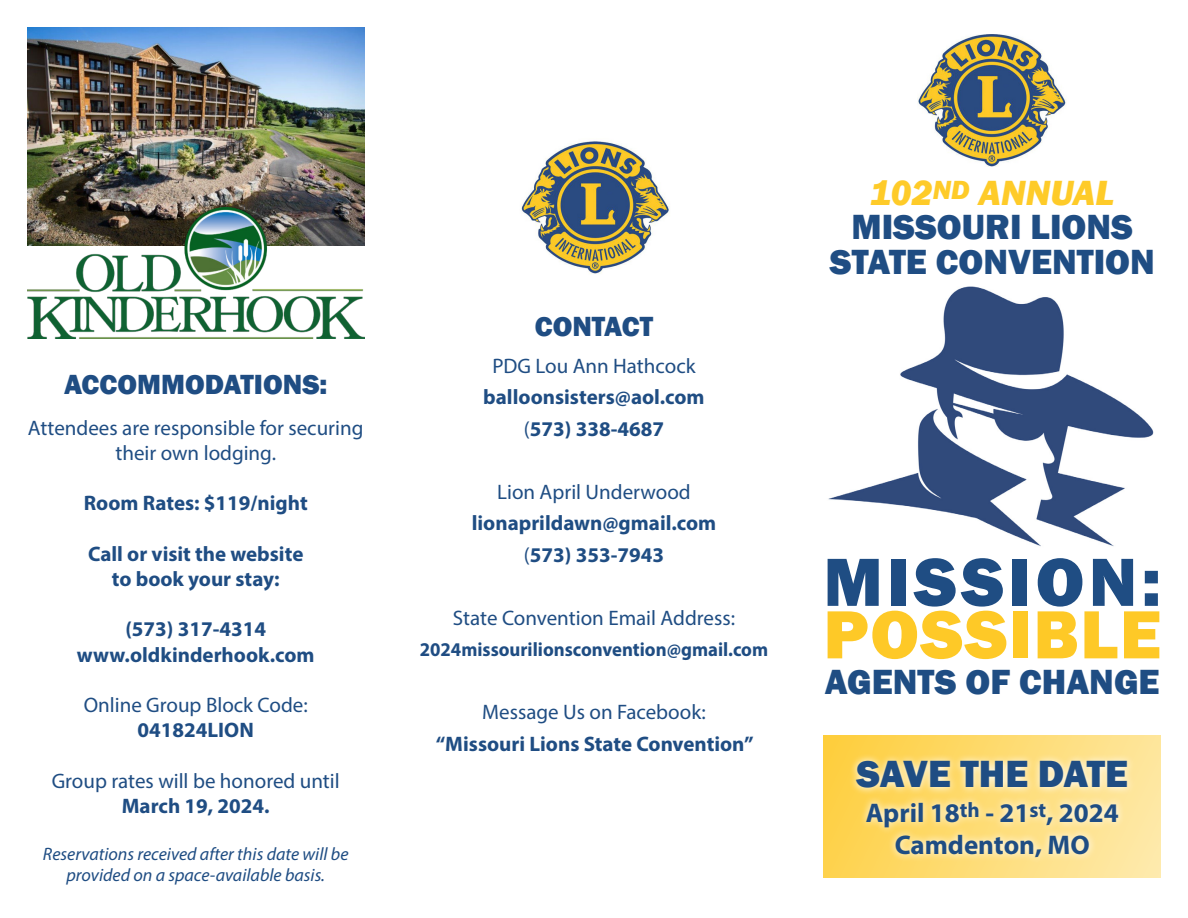
<style>
.page{position:relative;width:1188px;height:918px;background:#fff}
.page>*{position:absolute;margin:0;border:0;box-sizing:border-box;transform-origin:0 0}
.t1{font:800 70.5px "Franklin Gothic";letter-spacing:.06em;color:#1f4d83}
.t2{font:800 70.5px "Franklin Gothic";letter-spacing:.02em;color:#fec927}
.t3{font:800 39px "Franklin Gothic";letter-spacing:-.005em;color:#1f4d83}
.t4{font:800 36px "Franklin Gothic";color:#1f4d83}
.t5{font:italic 800 36px "Franklin Gothic";color:#fecb29}
.t6{font:800 28.5px "Franklin Gothic";color:#1f4d83}
.t7{font:700 27px "Myriad Pro";color:#1f4d83}
.t8{font:700 21px "Myriad Pro";color:#1f4d83}
.t9{font:21px/25.2px "Myriad Pro";color:#1f4d83;text-align:center}
.t10{font:700 19.5px "Myriad Pro";color:#1f4d83;scale:.96 1}
.t11{font:italic 18px/21.6px "Myriad Pro";color:#1f4d83;text-align:center}
.s1{font-weight:700}
.s2{font-weight:400}
</style>
<div class="page">
<div style="left:824px;top:735px;width:337px;height:143px;background:linear-gradient(to right,#fed044,#fee8a6)"></div>
<img style="left:828px;top:286px;width:326px;height:261px">
<img style="left:917px;top:35px;width:149px;height:132px">
<svg style="left:888px;top:835px;width:209px;height:29px;background:#fee59c"></svg>
<svg style="left:859px;top:796px;width:267px;height:39px;background:#fee28e"></svg>
<svg style="left:849px;top:753px;width:286px;height:43px;background:#fee6a0"></svg>
<img style="left:27px;top:27px;width:337px;height:181px">
<img style="left:27px;top:208px;width:337px;height:131px">
<img style="left:521px;top:141px;width:149px;height:133px">
<p class="t6" style="left:64px;top:366px;width:265px">ACCOMMODATIONS:</p>
<p class="t9" style="left:28px;top:415px;width:337px">Attendees are responsible for securing their own lodging.</p>
<p class="t8" style="left:84px;top:490px;width:225px">Room Rates: $119/night</p>
<p class="t8" style="left:88px;top:540px;width:217px">Call or visit the website</p>
<p class="t8" style="left:112px;top:565px;width:169px">to book your stay:</p>
<p class="t8" style="left:125px;top:616px;width:142px">(573) 317-4314</p>
<p class="t8" style="left:77px;top:641px;width:239px">www.oldkinderhook.com</p>
<p class="t9" style="left:84px;top:692px;width:226px">Online Group Block Code:</p>
<p class="t8" style="left:138px;top:716px;width:118px">041824LION</p>
<p class="t9" style="left:52px;top:768px;width:290px">Group rates will be honored until<br><span class="s1">March 19, 2024.</span></p>
<p class="t11" style="left:43px;top:843px;width:307px">Reservations received after this date will be provided on a space-available basis.</p>
<p class="t6" style="left:535px;top:308px;width:120px">CONTACT</p>
<p class="t9" style="left:492px;top:353px;width:205px">PDG Lou Ann Hathcock</p>
<p class="t8" style="left:483px;top:383px;width:223px">balloonsisters@aol.com</p>
<p class="t8" style="left:524px;top:415px;width:142px"><span class="s2">(</span>573) 338-4687</p>
<p class="t9" style="left:497px;top:479px;width:195px">Lion April Underwood</p>
<p class="t8" style="left:472px;top:509px;width:246px">lionaprildawn@gmail.com</p>
<p class="t8" style="left:524px;top:541px;width:142px"><span class="s2">(</span>573) 353-7943</p>
<p class="t9" style="left:453px;top:605px;width:284px">State Convention Email Address:</p>
<p class="t10" style="left:420px;top:637px;width:364px">2024missourilionsconvention@gmail.com</p>
<p class="t9" style="left:482px;top:699px;width:225px">Message Us on Facebook:</p>
<p class="t8" style="left:436px;top:730px;width:319px">“Missouri Lions State Convention”</p>
<p class="t5" style="left:870px;top:169px;width:246px">102<sup>ND</sup> ANNUAL</p>
<p class="t4" style="left:851px;top:204px;width:283px">MISSOURI LIONS</p>
<p class="t4" style="left:830px;top:238px;width:327px">STATE CONVENTION</p>
<p class="t1" style="left:824px;top:537px;width:339px">MISSION:</p>
<p class="t2" style="left:824px;top:589px;width:339px">POSSIBLE</p>
<p class="t4" style="left:825px;top:658px;width:336px">AGENTS OF CHANGE</p>
<p class="t3" style="left:856px;top:749px;width:273px">SAVE THE DATE</p>
<p class="t7" style="left:866px;top:795px;width:255px">April 18<sup>th</sup> - 21<sup>st</sup>, 2024</p>
<p class="t7" style="left:895px;top:827px;width:197px">Camdenton, MO</p>
</div>
